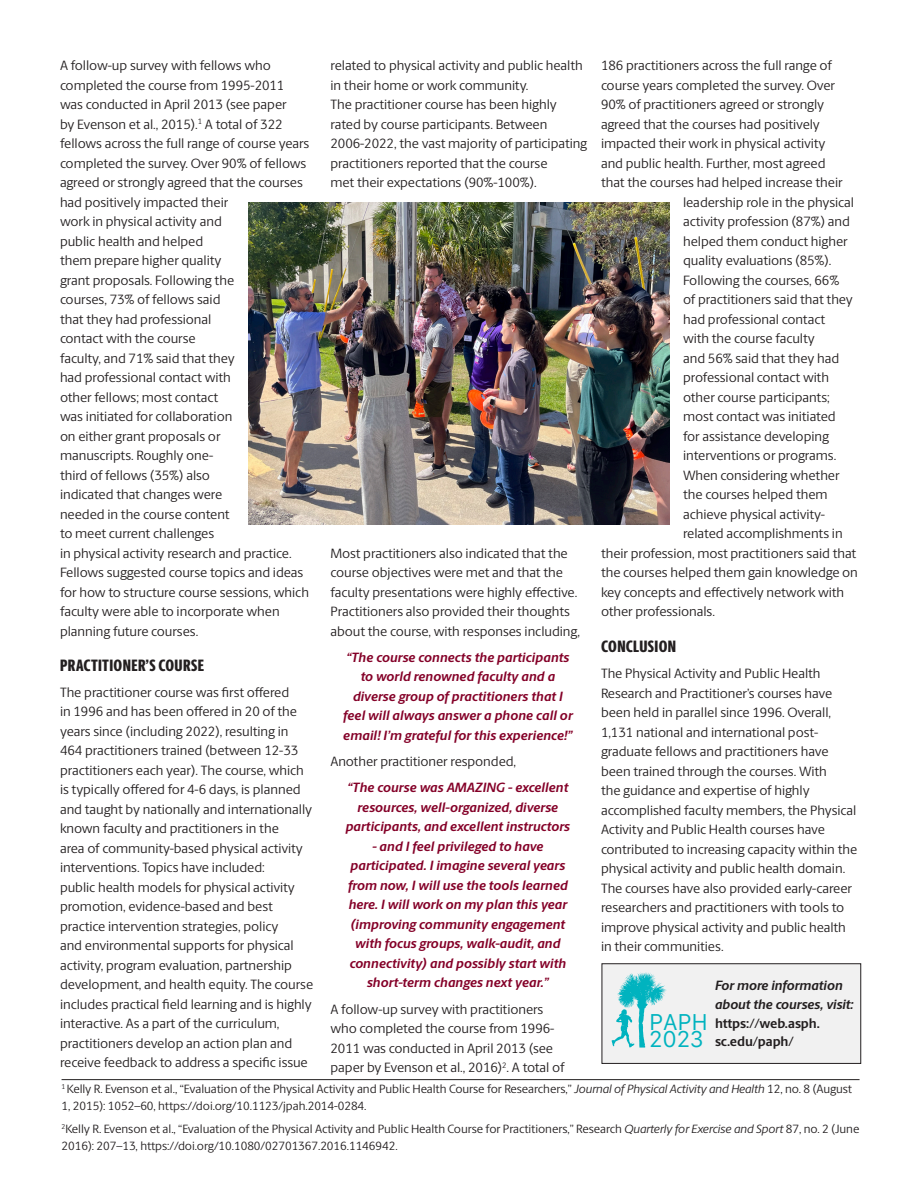
<style>
.page{position:relative;width:918px;height:1188px;background:#fff}
.page>*{position:absolute;margin:0;border:0;box-sizing:border-box;transform-origin:0 0}
.t1{font:21.9px/17.2px "Galvji";color:#00b3bf}
.Subhead_2{font:800 16.5px "Berlingske Sans X Cn";letter-spacing:.02em;color:#231f20}
.Body_Copy_1_First_Pa{font:13.5px/19.5px "Berlingske Sans";letter-spacing:-.005em;color:#231f20}
.Body_Copy_1_First_Pa-2{font:italic 700 13.5px/19.5px "Berlingske Sans";color:#840128;text-align:center}
.Body_Copy_1_First_Pa-3{font:italic 700 13.5px/18.9px "Berlingske Sans";letter-spacing:-.005em;color:#231f20}
.Body_Copy_1_First_Pa-4{font:700 13.5px/18.9px "Berlingske Sans";letter-spacing:-.005em;color:#231f20}
.Body_Copy_1_First_Pa-5{font:12px/16.5px "Berlingske Sans";letter-spacing:-.005em;color:#231f20}
.s1{font-style:italic}
</style>
<div class="page">
<div style="left:602px;top:964px;width:259px;height:99px;background:#f1f1f1"></div>
<div style="left:602px;top:963px;width:259px;height:101px;border:1px solid #231f20"></div>
<svg style="left:612px;top:973px;width:55px;height:75px"></svg>
<img style="left:248px;top:202px;width:422px;height:322px">
<hr style="left:62px;top:1079px;width:798px;height:1px;background:#231f20">
<p class="Body_Copy_1_First_Pa" style="left:60px;top:55px;width:251px">A follow-up survey with fellows who completed the course from 1995-2011 was conducted in April 2013 (see paper<br>by Evenson et al., 2015).<sup>1</sup> A total of 322 fellows across the full range of course years completed the survey. Over 90% of fellows agreed or strongly agreed that the courses had positively impacted their<br>work in physical activity and<br>public health and helped<br>them prepare higher quality<br>grant proposals. Following the<br>courses, 73% of fellows said<br>that they had professional<br>contact with the course<br>faculty, and 71% said that they<br>had professional contact with<br>other fellows; most contact<br>was initiated for collaboration<br>on either grant proposals or<br>manuscripts. Roughly one-<br>third of fellows (35%) also<br>indicated that changes were<br>needed in the course content<br>to meet current challenges<br>in physical activity research and practice.<br>Fellows suggested course topics and ideas for how to structure course sessions, which faculty were able to incorporate when planning future courses.</p>
<p class="Subhead_2" style="left:60px;top:653px;width:145px">PRACTITIONER’S COURSE</p>
<p class="Body_Copy_1_First_Pa" style="left:60px;top:682px;width:255px">The practitioner course was first offered<br>in 1996 and has been offered in 20 of the years since (including 2022), resulting in 464 practitioners trained (between 12-33 practitioners each year). The course, which is typically offered for 4-6 days, is planned and taught by nationally and internationally known faculty and practitioners in the<br>area of community-based physical activity interventions. Topics have included:<br>public health models for physical activity promotion, evidence-based and best practice intervention strategies, policy<br>and environmental supports for physical activity, program evaluation, partnership development, and health equity. The course includes practical field learning and is highly interactive. As a part of the curriculum, practitioners develop an action plan and receive feedback to address a specific issue</p>
<p class="Body_Copy_1_First_Pa" style="left:601px;top:55px;width:232px">186 practitioners across the full range of</p>
<p class="Body_Copy_1_First_Pa" style="left:601px;top:75px;width:236px">course years completed the survey. Over</p>
<p class="Body_Copy_1_First_Pa" style="left:601px;top:94px;width:225px">90% of practitioners agreed or strongly</p>
<p class="Body_Copy_1_First_Pa" style="left:601px;top:114px;width:220px">agreed that the courses had positively</p>
<p class="Body_Copy_1_First_Pa" style="left:601px;top:133px;width:226px">impacted their work in physical activity</p>
<p class="Body_Copy_1_First_Pa" style="left:601px;top:153px;width:226px">and public health. Further, most agreed</p>
<p class="Body_Copy_1_First_Pa" style="left:601px;top:172px;width:243px">that the courses had helped increase their</p>
<p class="Body_Copy_1_First_Pa" style="left:683px;top:192px;width:173px">leadership role in the physical</p>
<p class="Body_Copy_1_First_Pa" style="left:683px;top:211px;width:168px">activity profession (87%) and</p>
<p class="Body_Copy_1_First_Pa" style="left:683px;top:231px;width:166px">helped them conduct higher</p>
<p class="Body_Copy_1_First_Pa" style="left:683px;top:250px;width:150px">quality evaluations (85%).</p>
<p class="Body_Copy_1_First_Pa" style="left:683px;top:270px;width:158px">Following the courses, 66%</p>
<p class="Body_Copy_1_First_Pa" style="left:683px;top:289px;width:171px">of practitioners said that they</p>
<p class="Body_Copy_1_First_Pa" style="left:683px;top:309px;width:144px">had professional contact</p>
<p class="Body_Copy_1_First_Pa" style="left:683px;top:328px;width:133px">with the course faculty</p>
<p class="Body_Copy_1_First_Pa" style="left:683px;top:348px;width:158px">and 56% said that they had</p>
<p class="Body_Copy_1_First_Pa" style="left:683px;top:367px;width:147px">professional contact with</p>
<p class="Body_Copy_1_First_Pa" style="left:683px;top:387px;width:148px">other course participants;</p>
<p class="Body_Copy_1_First_Pa" style="left:683px;top:406px;width:154px">most contact was initiated</p>
<p class="Body_Copy_1_First_Pa" style="left:683px;top:426px;width:147px">for assistance developing</p>
<p class="Body_Copy_1_First_Pa" style="left:683px;top:445px;width:155px">interventions or programs.</p>
<p class="Body_Copy_1_First_Pa" style="left:683px;top:465px;width:158px">When considering whether</p>
<p class="Body_Copy_1_First_Pa" style="left:683px;top:484px;width:146px">the courses helped them</p>
<p class="Body_Copy_1_First_Pa" style="left:683px;top:504px;width:143px">achieve physical activity-</p>
<p class="Body_Copy_1_First_Pa" style="left:683px;top:523px;width:161px">related accomplishments in</p>
<p class="Body_Copy_1_First_Pa" style="left:601px;top:543px;width:257px">their profession, most practitioners said that</p>
<p class="Body_Copy_1_First_Pa" style="left:601px;top:562px;width:259px">the courses helped them gain knowledge on</p>
<p class="Body_Copy_1_First_Pa" style="left:601px;top:582px;width:245px">key concepts and effectively network with</p>
<p class="Body_Copy_1_First_Pa" style="left:601px;top:601px;width:115px">other professionals.</p>
<p class="Subhead_2" style="left:601px;top:634px;width:76px">CONCLUSION</p>
<p class="Body_Copy_1_First_Pa" style="left:601px;top:663px;width:258px">The Physical Activity and Public Health Research and Practitioner’s courses have been held in parallel since 1996. Overall, 1,131 national and international post&shy;graduate fellows and practitioners have been trained through the courses. With<br>the guidance and expertise of highly accomplished faculty members, the Physical Activity and Public Health courses have contributed to increasing capacity within the physical activity and public health domain.<br>The courses have also provided early-career researchers and practitioners with tools to improve physical activity and public health in their communities.</p>
<p class="Body_Copy_1_First_Pa-3" style="left:715px;top:976px;width:140px">For more information about the courses, visit:</p>
<p class="Body_Copy_1_First_Pa-4" style="left:715px;top:1013px;width:106px">https://web.asph. sc.edu/paph/</p>
<p class="Body_Copy_1_First_Pa-5" style="left:62px;top:1080px;width:792px"><sup>1</sup> Kelly R. Evenson et al., “Evaluation of the Physical Activity and Public Health Course for Researchers,” <span class="s1">Journal of Physical Activity and Health</span> 12, no. 8 (August<br>1, 2015): 1052–60, https://doi.org/10.1123/jpah.2014-0284.</p>
<p class="Body_Copy_1_First_Pa-5" style="left:62px;top:1120px;width:799px"><sup>2</sup>Kelly R. Evenson et al., “Evaluation of the Physical Activity and Public Health Course for Practitioners,” Research <span class="s1">Quarterly for Exercise and Sport</span> 87, no. 2 (June<br>2016): 207–13, https://doi.org/10.1080/02701367.2016.1146942.</p>
<p class="Body_Copy_1_First_Pa" style="left:330px;top:55px;width:254px">related to physical activity and public health in their home or work community.</p>
<p class="Body_Copy_1_First_Pa" style="left:330px;top:94px;width:258px">The practitioner course has been highly rated by course participants. Between 2006-2022, the vast majority of participating practitioners reported that the course<br>met their expectations (90%-100%).</p>
<p class="Body_Copy_1_First_Pa" style="left:330px;top:543px;width:251px">Most practitioners also indicated that the course objectives were met and that the faculty presentations were highly effective.<br>Practitioners also provided their thoughts about the course, with responses including,</p>
<p class="Body_Copy_1_First_Pa-2" style="left:343px;top:647px;width:231px">“The course connects the participants to world renowned faculty and a diverse group of practitioners that I feel will always answer a phone call or email! I’m grateful for this experience!”</p>
<p class="Body_Copy_1_First_Pa" style="left:330px;top:751px;width:187px">Another practitioner responded,</p>
<p class="Body_Copy_1_First_Pa-2" style="left:346px;top:778px;width:226px">“The course was AMAZING - excellent resources, well-organized, diverse participants, and excellent instructors</p>
<p class="Body_Copy_1_First_Pa-2" style="left:348px;top:836px;width:221px">- and I feel privileged to have participated. I imagine several years from now, I will use the tools learned here. I will work on my plan this year (improving community engagement with focus groups, walk-audit, and connectivity) and possibly start with short-term changes next year.”</p>
<p class="Body_Copy_1_First_Pa" style="left:330px;top:999px;width:236px">A follow-up survey with practitioners who completed the course from 1996- 2011 was conducted in April 2013 (see paper by Evenson et al., 2016)<sup>2</sup>. A total of</p>
<h1 class="t1" style="left:649px;top:1014px;width:60px">PAPH<br>2023</h1>
</div>
